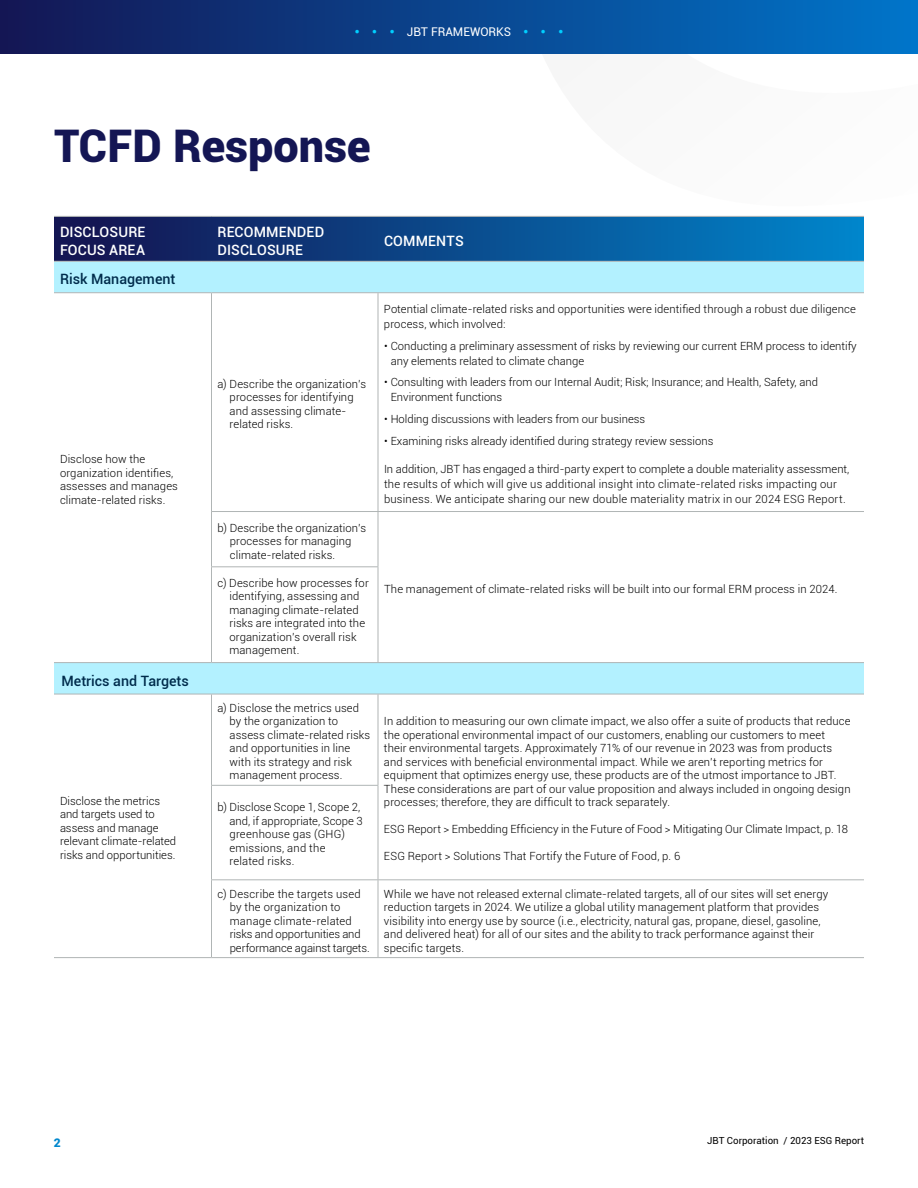
<style>
.page{position:relative;width:918px;height:1188px;background:#fff}
.page>*{position:absolute;margin:0;border:0;box-sizing:border-box;transform-origin:0 0}
.Main_Heading{font:900 45px "Roboto";color:#141654}
.Subhead_L2{font:500 14.25px/18px "Roboto";letter-spacing:.01em;color:#fff}
.Subhead_L2-2{font:500 14.25px "Roboto";color:#002c4c}
.t1{font:12px "Roboto";color:#fff}
.t2{font:900 12px "Roboto";color:#0087cd}
.Frameworks_Body{font:300 11.25px/13.5px "Roboto";letter-spacing:.01em;color:#000}
.Bullets{font:300 11.25px/15px "Roboto";letter-spacing:.015em;color:#000}
.t3{font:9.75px "Roboto";color:#000}
.s1{color:#00cfff}
</style>
<div class="page">
<svg style="left:54px;top:217px;width:810px;height:44px;background:#0b4b8d"></svg>
<svg style="left:54px;top:262px;width:810px;height:432px"></svg>
<hr style="left:54px;top:216px;width:158px;height:1px;background:#b0b5b5">
<hr style="left:212px;top:216px;width:166px;height:1px;background:#b0b5b5">
<hr style="left:378px;top:216px;width:486px;height:1px;background:#b0b5b5">
<hr style="left:54px;top:292px;width:158px;height:1px;background:#b0b5b5">
<hr style="left:212px;top:292px;width:166px;height:1px;background:#b0b5b5">
<hr style="left:378px;top:292px;width:486px;height:1px;background:#b0b5b5">
<hr style="left:211px;top:511px;width:167px;height:1px;background:#b0b5b5">
<hr style="left:378px;top:511px;width:486px;height:1px;background:#b0b5b5">
<hr style="left:211px;top:566px;width:167px;height:1px;background:#b0b5b5">
<hr style="left:211px;top:785px;width:167px;height:1px;background:#b0b5b5">
<hr style="left:211px;top:879px;width:167px;height:1px;background:#b0b5b5">
<hr style="left:378px;top:879px;width:486px;height:1px;background:#b0b5b5">
<hr style="left:54px;top:957px;width:158px;height:1px;background:#b0b5b5">
<hr style="left:212px;top:957px;width:166px;height:1px;background:#b0b5b5">
<hr style="left:378px;top:957px;width:486px;height:1px;background:#b0b5b5">
<hr style="left:211px;top:694px;width:1px;height:91px;background:#b0b5b5">
<hr style="left:378px;top:694px;width:1px;height:91px;background:#b0b5b5">
<hr style="left:211px;top:786px;width:1px;height:93px;background:#b0b5b5">
<hr style="left:378px;top:786px;width:1px;height:93px;background:#b0b5b5">
<hr style="left:211px;top:880px;width:1px;height:77px;background:#b0b5b5">
<hr style="left:378px;top:880px;width:1px;height:77px;background:#b0b5b5">
<hr style="left:211px;top:293px;width:1px;height:218px;background:#b0b5b5">
<hr style="left:378px;top:293px;width:1px;height:218px;background:#b0b5b5">
<hr style="left:211px;top:512px;width:1px;height:54px;background:#b0b5b5">
<hr style="left:378px;top:512px;width:1px;height:54px;background:#b0b5b5">
<hr style="left:211px;top:567px;width:1px;height:95px;background:#b0b5b5">
<hr style="left:378px;top:567px;width:1px;height:95px;background:#b0b5b5">
<hr style="left:54px;top:261px;width:158px;height:1px;background:#b0b5b5">
<hr style="left:212px;top:261px;width:166px;height:1px;background:#b0b5b5">
<hr style="left:378px;top:261px;width:486px;height:1px;background:#b0b5b5">
<hr style="left:54px;top:662px;width:158px;height:1px;background:#b0b5b5">
<hr style="left:212px;top:662px;width:166px;height:1px;background:#b0b5b5">
<hr style="left:378px;top:662px;width:486px;height:1px;background:#b0b5b5">
<hr style="left:54px;top:694px;width:158px;height:1px;background:#b0b5b5">
<hr style="left:212px;top:694px;width:166px;height:1px;background:#b0b5b5">
<hr style="left:378px;top:694px;width:486px;height:1px;background:#b0b5b5">
<div style="left:0;top:0;width:918px;height:54px;background:linear-gradient(to right,#141654,#0075ca)"></div>
<p class="t1" style="left:354px;top:24px;width:211px"><span class="s1">•</span> <span class="s1">•</span> <span class="s1">•</span> JBT FRAMEWORKS <span class="s1">•</span> <span class="s1">•</span> <span class="s1">•</span></p>
<h1 class="Main_Heading" style="left:54px;top:114px;width:318px">TCFD Response</h1>
<p class="Subhead_L2" style="left:60px;top:223px;width:87px">DISCLOSURE<br>FOCUS AREA</p>
<p class="Subhead_L2" style="left:218px;top:223px;width:108px">RECOMMENDED<br>DISCLOSURE</p>
<p class="Subhead_L2" style="left:384px;top:232px;width:81px">COMMENTS</p>
<p class="Subhead_L2-2" style="left:60px;top:269px;width:117px">Risk Management</p>
<p class="Frameworks_Body" style="left:60px;top:452px;width:120px">Disclose how the organization identifies, assesses and manages climate-related risks.</p>
<p class="Subhead_L2-2" style="left:62px;top:671px;width:129px">Metrics and Targets</p>
<p class="Frameworks_Body" style="left:60px;top:794px;width:118px">Disclose the metrics and targets used to assess and manage relevant climate-related risks and opportunities.</p>
<p class="Frameworks_Body" style="left:230px;top:377px;width:138px;text-indent:-12px">a) Describe the organization’s processes for identifying and assessing climate&shy;related risks.</p>
<p class="Frameworks_Body" style="left:230px;top:520px;width:138px;text-indent:-12px">b) Describe the organization’s processes for managing climate-related risks.</p>
<p class="Frameworks_Body" style="left:229px;top:576px;width:141px;text-indent:-12px">c) Describe how processes for identifying, assessing and managing climate-related risks are integrated into the organization’s overall risk management.</p>
<p class="Frameworks_Body" style="left:384px;top:301px;width:473px;line-height:15px">Potential climate-related risks and opportunities were identified through a robust due diligence process, which involved:</p>
<p class="Frameworks_Body" style="left:391px;top:338px;width:468px;line-height:15px;text-indent:-7px">• Conducting a preliminary assessment of risks by reviewing our current ERM process to identify any elements related to climate change</p>
<p class="Frameworks_Body" style="left:391px;top:374px;width:429px;line-height:15px;text-indent:-7px">• Consulting with leaders from our Internal Audit; Risk; Insurance; and Health, Safety, and<br>Environment functions</p>
<p class="Frameworks_Body" style="left:384px;top:412px;width:263px">• Holding discussions with leaders from our business</p>
<p class="Frameworks_Body" style="left:384px;top:434px;width:331px">• Examining risks already identified during strategy review sessions</p>
<p class="Bullets" style="left:384px;top:461px;width:467px">In addition, JBT has engaged a third-party expert to complete a double materiality assessment, the results of which will give us additional insight into climate-related risks impacting our business. We anticipate sharing our new double materiality matrix in our 2024 ESG Report.</p>
<p class="Frameworks_Body" style="left:384px;top:582px;width:455px">The management of climate-related risks will be built into our formal ERM process in 2024.</p>
<p class="Frameworks_Body" style="left:230px;top:701px;width:142px;text-indent:-12px">a) Disclose the metrics used by the organization to assess climate-related risks and opportunities in line with its strategy and risk management process.</p>
<p class="Frameworks_Body" style="left:384px;top:714px;width:468px">In addition to measuring our own climate impact, we also offer a suite of products that reduce the operational environmental impact of our customers, enabling our customers to meet<br>their environmental targets. Approximately 71% of our revenue in 2023 was from products and services with beneficial environmental impact. While we aren’t reporting metrics for equipment that optimizes energy use, these products are of the utmost importance to JBT.<br>These considerations are part of our value proposition and always included in ongoing design processes; therefore, they are difficult to track separately.</p>
<p class="Frameworks_Body" style="left:384px;top:822px;width:466px">ESG Report &gt; Embedding Efficiency in the Future of Food &gt; Mitigating Our Climate Impact, p. 18</p>
<p class="Frameworks_Body" style="left:384px;top:849px;width:298px">ESG Report &gt; Solutions That Fortify the Future of Food, p. 6</p>
<p class="Frameworks_Body" style="left:230px;top:800px;width:135px;text-indent:-12px">b) Disclose Scope 1, Scope 2, and, if appropriate, Scope 3 greenhouse gas (GHG) emissions, and the related risks.</p>
<p class="Frameworks_Body" style="left:230px;top:886px;width:142px;text-indent:-12px">c) Describe the targets used by the organization to manage climate-related risks and opportunities and performance against targets.</p>
<p class="Frameworks_Body" style="left:384px;top:886px;width:446px">While we have not released external climate-related targets, all of our sites will set energy reduction targets in 2024. We utilize a global utility management platform that provides visibility into energy use by source (i.e., electricity, natural gas, propane, diesel, gasoline, and delivered heat) for all of our sites and the ability to track performance against their specific targets.</p>
<p class="t2" style="left:54px;top:1134px;width:8px">2</p>
<p class="t3" style="left:707px;top:1134px;width:158px">JBT Corporation / 2023 ESG Report</p>
</div>
